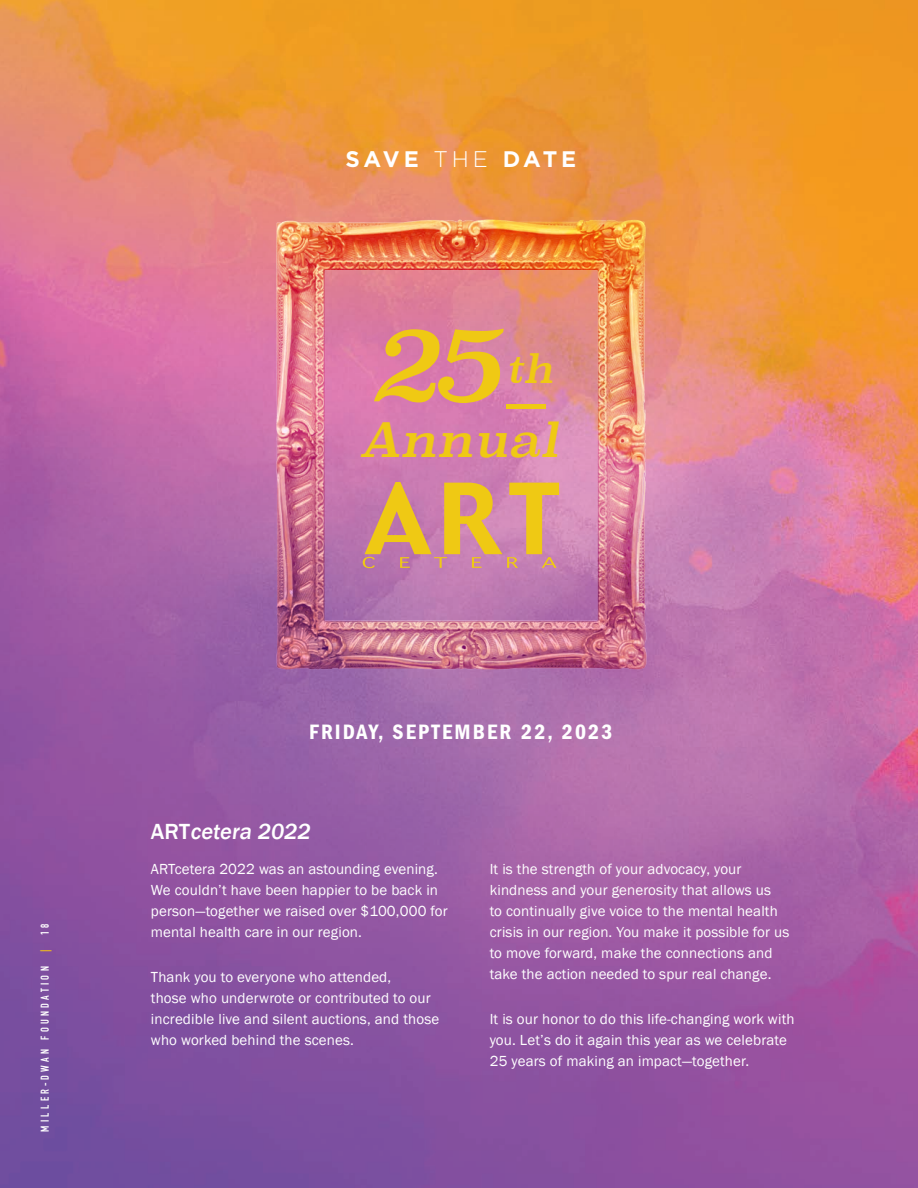
<style>
.page{position:relative;width:918px;height:1188px;background:#fff}
.page>*{position:absolute;margin:0;border:0;box-sizing:border-box;transform-origin:0 0}
.t1{font:italic 105.6px "Superclarendon";color:#efc914}
.t2{font:italic 46.35px "Superclarendon";color:#efc914}
.t3{font:italic 38.85px "Superclarendon";color:#efc914}
.t4{font:500 22.5px "Franklin Gothic";color:#fff}
.t5{font:700 22.5px "Gotham";letter-spacing:.145em;color:#fff}
.t6{font:600 condensed 21.6px "Franklin Gothic";letter-spacing:.1em;color:#fff}
.t7{font:15px/21px "Franklin Gothic";letter-spacing:.01em;color:#fff}
.t8{font:700 11.25px "DIN Condensed";letter-spacing:.3em;color:#fff}
.t9{font:700 11.25px "DIN Condensed";color:#fecd08}
.s1{font-weight:300}
</style>
<div class="page">
<img style="left:0;top:0;width:918px;height:1188px">
<img style="left:156px;top:145px;width:606px;height:606px">
<svg style="left:363px;top:482px;width:196px;height:86px;background:#d69a78"></svg>
<hr style="left:506px;top:405px;width:39px;height:4px;background:#efc914">
<h3 class="t5" style="left:345px;top:146px;width:232px">SAVE <span class="s1">THE</span> DATE</h3>
<h1 class="t1" style="left:368px;top:303px;width:135px">25</h1>
<h3 class="t3" style="left:505px;top:347px;width:50px">th</h3>
<h2 class="t2" style="left:359px;top:414px;width:201px">Annual</h2>
<p class="t8" style="left:40px;top:935px;width:13px;rotate:-90deg">1 8</p>
<p class="t9" style="left:40px;top:952px;width:4px;rotate:-90deg">|</p>
<p class="t8" style="left:40px;top:1132px;width:167px;rotate:-90deg">MILLER-DWAN FOUNDATION</p>
<h3 class="t6" style="left:309px;top:724px;width:305px">FRIDAY, SEPTEMBER 22, 2023</h3>
<h3 class="t4" style="left:151px;top:822px;width:163px">ARTcetera 2022</h3>
<p class="t7" style="left:151px;top:859px;width:298px">ARTcetera 2022 was an astounding evening.<br>We couldn’t have been happier to be back in person—together we raised over $100,000 for mental health care in our region.</p>
<p class="t7" style="left:151px;top:967px;width:290px">Thank you to everyone who attended,<br>those who underwrote or contributed to our incredible live and silent auctions, and those who worked behind the scenes.</p>
<p class="t7" style="left:490px;top:859px;width:301px">It is the strength of your advocacy, your kindness and your generosity that allows us<br>to continually give voice to the mental health crisis in our region. You make it possible for us to move forward, make the connections and take the action needed to spur real change.</p>
<p class="t7" style="left:490px;top:1009px;width:306px">It is our honor to do this life-changing work with you. Let’s do it again this year as we celebrate<br>25 years of making an impact—together.</p>
</div>
